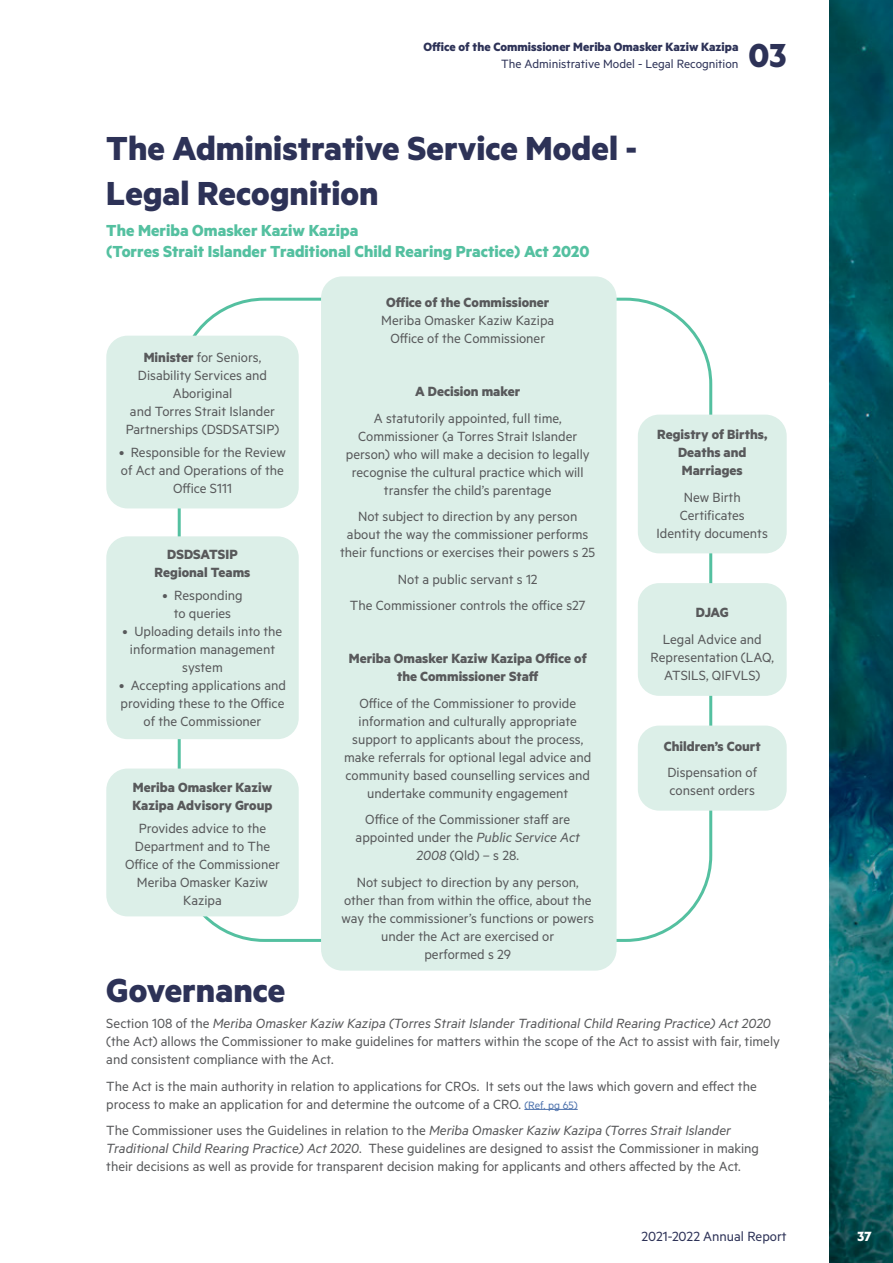
<style>
.page{position:relative;width:893px;height:1263px;background:#fff}
.page>*{position:absolute;margin:0;border:0;box-sizing:border-box;transform-origin:0 0}
.t1{font:700 37.5px/45px "Metric";color:#2d3257}
.t2{font:700 18px/21.6px "Metric";color:#54c0a0}
.t3{font:15px/18px "Metric";color:#58595b;text-align:center}
.t4{font:700 15px/18px "Metric";color:#58595b;text-align:center}
.t5{font:15px "Metric";color:#2d3257}
.t6{font:700 15px "Metric";color:#fff}
.t7{font:700 13.5px "Metric";color:#2d3257}
.t8{font:13.5px "Metric";color:#2d3257}
.s1{font-weight:700}
.s2{font-style:italic}
.s3{font-size:12px;color:#4f73ad}
</style>
<div class="page">
<img style="left:829px;top:0;width:64px;height:1263px">
<div style="left:321px;top:276px;width:296px;height:695px;background:#dcefe8;border-radius:21px"></div>
<div style="left:106px;top:768px;width:193px;height:148px;background:#dcefe8;border-radius:21px"></div>
<div style="left:106px;top:536px;width:193px;height:203px;background:#dcefe8;border-radius:21px"></div>
<div style="left:106px;top:336px;width:193px;height:172px;background:#dcefe8;border-radius:21px"></div>
<div style="left:638px;top:583px;width:149px;height:113px;background:#dcefe8;border-radius:21px"></div>
<div style="left:638px;top:415px;width:149px;height:138px;background:#dcefe8;border-radius:21px"></div>
<div style="left:638px;top:725px;width:149px;height:86px;background:#dcefe8;border-radius:21px"></div>
<hr style="left:524px;top:1109px;width:54px;height:1px;background:#4f73ad">
<p class="t7" style="left:424px;top:39px;width:316px">Office of the Commissioner Meriba Omasker Kaziw Kazipa</p>
<p class="t8" style="left:501px;top:55px;width:239px">The Administrative Model - Legal Recognition</p>
<h1 class="t1" style="left:748px;top:32px;width:40px">03</h1>
<h1 class="t1" style="left:106px;top:125px;width:532px">The Administrative Service Model -<br>Legal Recognition</h1>
<p class="t2" style="left:106px;top:219px;width:485px">The Meriba Omasker Kaziw Kazipa<br>(Torres Strait Islander Traditional Child Rearing Practice) Act 2020</p>
<p class="t4" style="left:386px;top:293px;width:165px">Office of the Commissioner</p>
<p class="t3" style="left:381px;top:311px;width:174px">Meriba Omasker Kaziw Kazipa<br>Office of the Commissioner</p>
<p class="t3" style="left:126px;top:348px;width:155px"><span class="s1">Minister</span> for Seniors,<br>Disability Services and<br>Aboriginal<br>and Torres Strait Islander<br>Partnerships (DSDSATSIP)</p>
<p class="t3" style="left:119px;top:442px;width:168px">• Responsible for the Review of Act and Operations of the<br>Office S111</p>
<p class="t4" style="left:155px;top:545px;width:97px">DSDSATSIP<br>Regional Teams</p>
<p class="t3" style="left:162px;top:585px;width:82px">• Responding to queries</p>
<p class="t3" style="left:123px;top:621px;width:161px">• Uploading details into the information management system</p>
<p class="t3" style="left:119px;top:675px;width:168px">• Accepting applications and providing these to the Office of the Commissioner</p>
<p class="t4" style="left:133px;top:778px;width:141px;text-align:left">Meriba Omasker Kaziw<br>Kazipa Advisory Group</p>
<p class="t3" style="left:125px;top:818px;width:156px">Provides advice to the<br>Department and to The<br>Office of the Commissioner<br>Meriba Omasker Kaziw<br>Kazipa</p>
<p class="t4" style="left:415px;top:382px;width:107px">A Decision maker</p>
<p class="t3" style="left:346px;top:409px;width:245px">A statutorily appointed, full time, Commissioner (a Torres Strait Islander person) who will make a decision to legally recognise the cultural practice which will transfer the child’s parentage</p>
<p class="t3" style="left:340px;top:507px;width:257px">Not subject to direction by any person about the way the commissioner performs their functions or exercises their powers s 25</p>
<p class="t3" style="left:350px;top:565px;width:237px;line-height:26.5px">Not a public servant s 12<br>The Commissioner controls the office s27</p>
<p class="t4" style="left:349px;top:649px;width:239px">Meriba Omasker Kaziw Kazipa Office of the Commissioner Staff</p>
<p class="t3" style="left:344px;top:694px;width:249px">Office of the Commissioner to provide information and culturally appropriate support to applicants about the process, make referrals for optional legal advice and community based counselling services and undertake community engagement</p>
<p class="t3" style="left:356px;top:810px;width:226px">Office of the Commissioner staff are appointed under the <span class="s2">Public Service Act<br>2008</span> (Qld) – s 28.</p>
<p class="t3" style="left:342px;top:873px;width:254px">Not subject to direction by any person, other than from within the office, about the way the commissioner’s functions or powers under the Act are exercised or<br>performed s 29</p>
<p class="t4" style="left:657px;top:425px;width:112px">Registry of Births,<br>Deaths and<br>Marriages</p>
<p class="t3" style="left:657px;top:488px;width:113px">New Birth<br>Certificates<br>Identity documents</p>
<p class="t4" style="left:696px;top:603px;width:34px">DJAG</p>
<p class="t3" style="left:651px;top:630px;width:125px">Legal Advice and<br>Representation (LAQ,<br>ATSILS, QIFVLS)</p>
<p class="t4" style="left:664px;top:737px;width:98px">Children’s Court</p>
<p class="t3" style="left:667px;top:763px;width:91px;text-align:left">Dispensation of consent orders</p>
<h1 class="t1" style="left:106px;top:966px;width:181px">Governance</h1>
<p class="t3" style="left:106px;top:1014px;width:675px;text-align:left">Section 108 of the <span class="s2">Meriba Omasker Kaziw Kazipa (Torres Strait Islander Traditional Child Rearing Practice) Act 2020 </span>(the Act) allows the Commissioner to make guidelines for matters within the scope of the Act to assist with fair, timely and consistent compliance with the Act.</p>
<p class="t3" style="left:106px;top:1076px;width:652px;text-align:left">The Act is the main authority in relation to applications for CROs. It sets out the laws which govern and effect the process to make an application for and determine the outcome of a CRO. <span class="s3">(Ref. pg 65)</span></p>
<p class="t3" style="left:106px;top:1121px;width:654px;text-align:left">The Commissioner uses the Guidelines in relation to the <span class="s2">Meriba Omasker Kaziw Kazipa (Torres Strait Islander<br>Traditional Child Rearing Practice) Act 2020</span>. These guidelines are designed to assist the Commissioner in making their decisions as well as provide for transparent decision making for applicants and others affected by the Act.</p>
<p class="t5" style="left:641px;top:1228px;width:147px">2021-2022 Annual Report</p>
<p class="t6" style="left:857px;top:1227px;width:16px">37</p>
</div>
